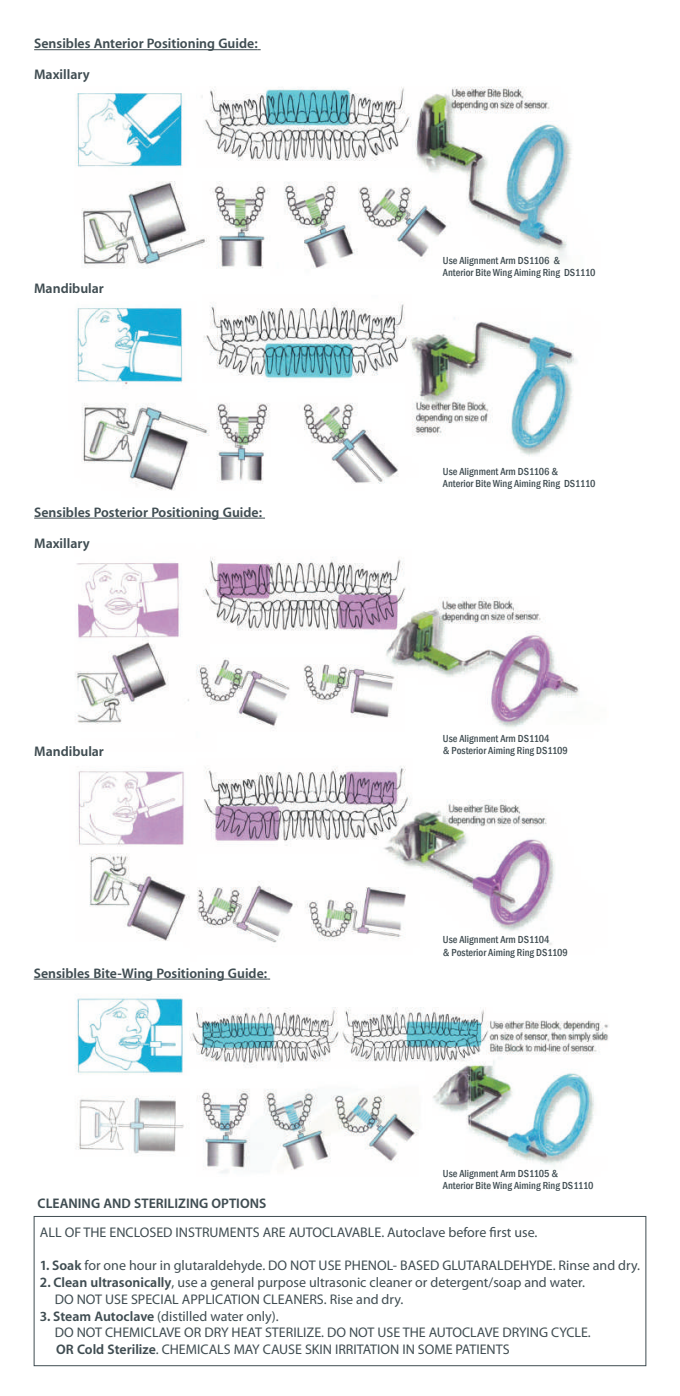
<style>
.page{position:relative;width:680px;height:1396px;background:#fff}
.page>*{position:absolute;margin:0;border:0;box-sizing:border-box;transform-origin:0 0}
.t1{font:14px/16.8px "Myriad Pro";color:#404d52}
.t2{font:700 14px/30.8px "Myriad Set Pro";color:#404d52}
.t3{font:500 condensed 10.5px/12.2px "Franklin Gothic";color:#404d52}
.s1{font-family:"Myriad Set Pro";font-weight:700}
</style>
<div class="page">
<img style="left:75px;top:998px;width:534px;height:175px">
<img style="left:77px;top:766px;width:478px;height:179px">
<img style="left:75px;top:304px;width:503px;height:187px">
<img style="left:75px;top:557px;width:504px;height:171px">
<img style="left:76px;top:86px;width:496px;height:183px">
<hr style="left:34px;top:49px;width:224px;height:1px;background:#404d52">
<div style="left:34px;top:1216px;width:612px;height:150px;border:1px solid #404d52"></div>
<hr style="left:34px;top:518px;width:228px;height:1px;background:#404d52">
<hr style="left:34px;top:979px;width:233px;height:1px;background:#404d52">
<p class="t2" style="left:34px;top:28px;width:225px">Sensibles Anterior Positioning Guide:</p>
<p class="t2" style="left:34px;top:58px;width:57px">Maxillary</p>
<p class="t2" style="left:34px;top:272px;width:71px">Mandibular</p>
<p class="t2" style="left:34px;top:496px;width:229px">Sensibles Posterior Positioning Guide:<br>Maxillary</p>
<p class="t2" style="left:34px;top:735px;width:71px">Mandibular</p>
<p class="t2" style="left:34px;top:957px;width:235px">Sensibles Bite-Wing Positioning Guide:</p>
<p class="t2" style="left:38px;top:1187px;width:230px">CLEANING AND STERILIZING OPTIONS</p>
<p class="t3" style="left:443px;top:254px;width:154px">Use Alignment Arm DS1106 &amp;<br>Anterior Bite Wing Aiming Ring DS1110</p>
<p class="t3" style="left:443px;top:465px;width:154px">Use Alignment Arm DS1106 &amp;<br>Anterior Bite Wing Aiming Ring DS1110</p>
<p class="t3" style="left:443px;top:732px;width:126px">Use Alignment Arm DS1104<br>&amp; Posterior Aiming Ring DS1109</p>
<p class="t3" style="left:443px;top:934px;width:126px">Use Alignment Arm DS1104<br>&amp; Posterior Aiming Ring DS1109</p>
<p class="t3" style="left:443px;top:1167px;width:152px">Use Alignment Arm DS1105 &amp;<br>Anterior Bite Wing Aiming Ring DS1110</p>
<p class="t1" style="left:40px;top:1224px;width:499px">ALL OF THE ENCLOSED INSTRUMENTS ARE AUTOCLAVABLE. Autoclave before first use.</p>
<p class="t1" style="left:40px;top:1257px;width:601px"><span class="s1">1. Soak</span> for one hour in glutaraldehyde. DO NOT USE PHENOL- BASED GLUTARALDEHYDE. Rinse and dry.</p>
<p class="t1" style="left:55px;top:1274px;width:531px;text-indent:-15px"><span class="s1">2. Clean ultrasonically</span>, use a general purpose ultrasonic cleaner or detergent/soap and water.<br>DO NOT USE SPECIAL APPLICATION CLEANERS. Rise and dry.</p>
<p class="t1" style="left:55px;top:1308px;width:537px;text-indent:-15px"><span class="s1">3. Steam Autoclave</span> (distilled water only).<br>DO NOT CHEMICLAVE OR DRY HEAT STERILIZE. DO NOT USE THE AUTOCLAVE DRYING CYCLE.<br><span class="s1">OR Cold Sterilize</span>. CHEMICALS MAY CAUSE SKIN IRRITATION IN SOME PATIENTS</p>
</div>
